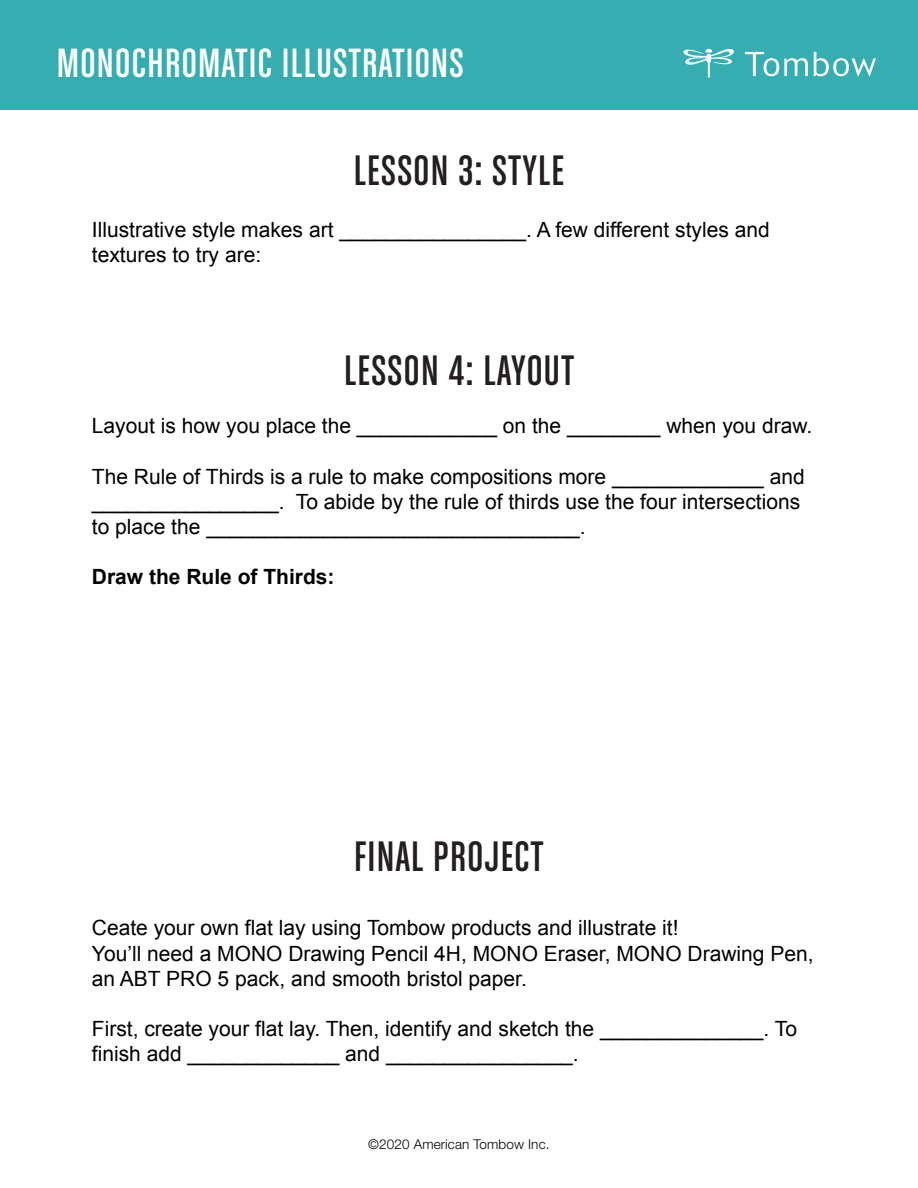
<style>
.page{position:relative;width:918px;height:1188px;background:#fff}
.page>*{position:absolute;margin:0;border:0;box-sizing:border-box;transform-origin:0 0}
.t1{font:45.45px "Chalet Comprime Cologne Eighty";letter-spacing:.03em;color:#231f20}
.t2{font:43.5px "Chalet Comprime Cologne Eighty";letter-spacing:.03em;color:#fff}
.t3{font:21px/25.2px "Arial";color:#000}
.t4{font:700 21px "Arial";color:#000}
.t5{font:300 13.5px "Helvetica Neue LT Std";letter-spacing:.01em;color:#000}
</style>
<div class="page">
<div style="left:0;top:0;width:918px;height:109px;background:#35adb1"></div>
<svg style="left:745px;top:52px;width:131px;height:24px"></svg>
<hr style="left:708px;top:56px;width:2px;height:22px;background:#fff">
<svg style="left:683px;top:49px;width:51px;height:16px"></svg>
<h2 class="t2" style="left:57px;top:39px;width:408px">MONOCHROMATIC ILLUSTRATIONS</h2>
<h1 class="t1" style="left:354px;top:145px;width:212px">LESSON 3: STYLE</h1>
<p class="t3" style="left:92px;top:217px;width:679px">Illustrative style makes art ________________. A few different styles and textures to try are:</p>
<h1 class="t1" style="left:344px;top:346px;width:231px">LESSON 4: LAYOUT</h1>
<p class="t3" style="left:92px;top:413px;width:722px">Layout is how you place the ____________ on the ________ when you draw.</p>
<p class="t3" style="left:92px;top:464px;width:714px">The Rule of Thirds is a rule to make compositions more _____________ and ________________. To abide by the rule of thirds use the four intersections to place the ________________________________.</p>
<p class="t4" style="left:92px;top:563px;width:244px">Draw the Rule of Thirds:</p>
<h1 class="t1" style="left:354px;top:831px;width:191px">FINAL PROJECT</h1>
<p class="t3" style="left:92px;top:916px;width:723px">Ceate your own flat lay using Tombow products and illustrate it!<br>You’ll need a MONO Drawing Pencil 4H, MONO Eraser, MONO Drawing Pen, an ABT PRO 5 pack, and smooth bristol paper.</p>
<p class="t3" style="left:92px;top:1017px;width:707px">First, create your flat lay. Then, identify and sketch the ______________. To finish add _____________ and ________________.</p>
<p class="t5" style="left:368px;top:1136px;width:183px">©2020 American Tombow Inc.</p>
</div>
